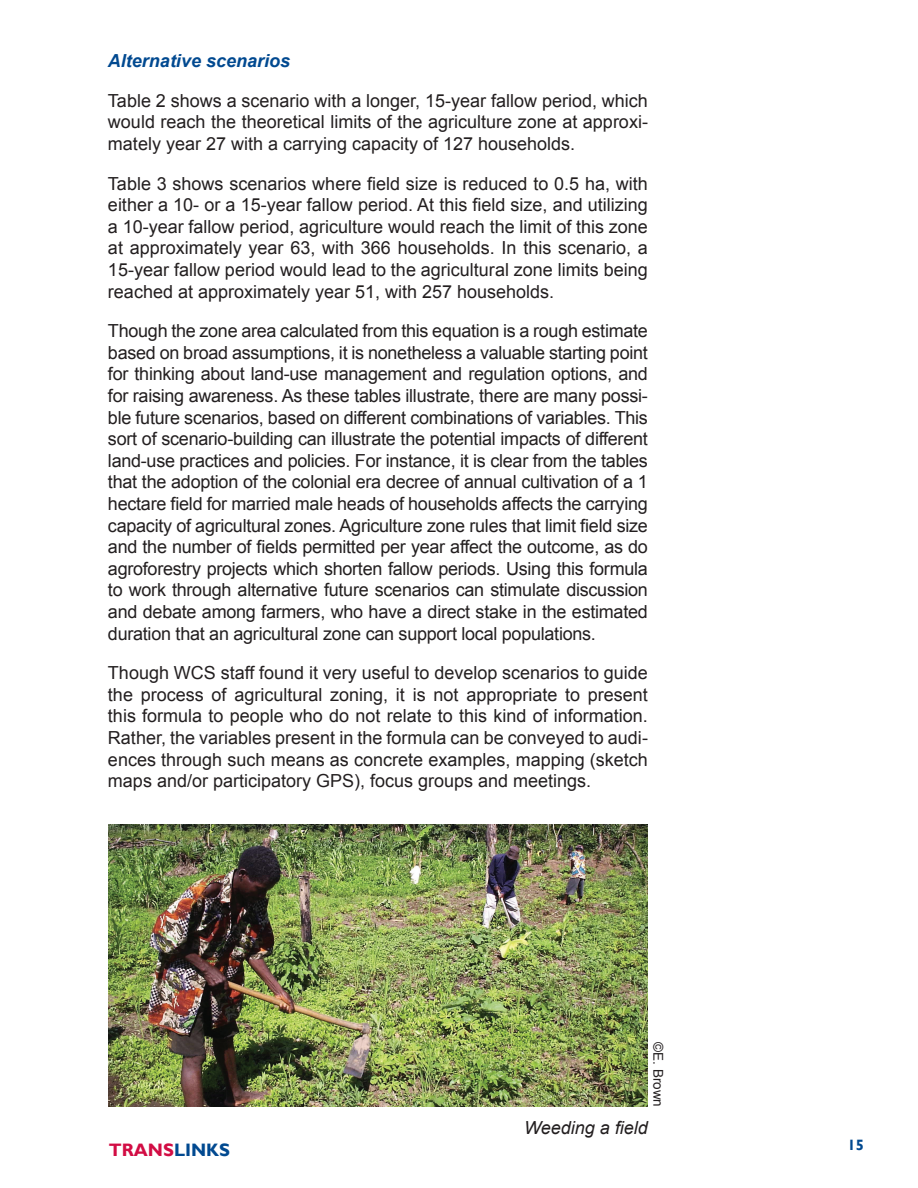
<style>
.page{position:relative;width:918px;height:1188px;background:#fff}
.page>*{position:absolute;margin:0;border:0;box-sizing:border-box;transform-origin:0 0}
.t1{font:18px/21.6px "Arial";color:#231f20;text-align:justify}
.t2{font:italic 700 18px "Arial";color:#014990}
.t3{font:italic 18px "Arial";color:#231f20}
.t4{font:700 18px "Gill Sans";color:#d20d44}
.t5{font:700 15px "Gill Sans";color:#014990}
.t6{font:13.5px "Arial";color:#231f20}
.s1{color:#014990}
</style>
<div class="page">
<img style="left:108px;top:824px;width:540px;height:283px">
<p class="t2" style="left:108px;top:49px;width:184px">Alternative scenarios</p>
<p class="t1" style="left:108px;top:90px;width:541px">Table 2 shows a scenario with a longer, 15-year fallow period, which would reach the theoretical limits of the agriculture zone at approxi&shy;mately year 27 with a carrying capacity of 127 households.</p>
<p class="t1" style="left:108px;top:173px;width:541px">Table 3 shows scenarios where field size is reduced to 0.5 ha, with either a 10- or a 15-year fallow period. At this field size, and utilizing a 10-year fallow period, agriculture would reach the limit of this zone at approximately year 63, with 366 households. In this scenario, a 15-year fallow period would lead to the agricultural zone limits being reached at approximately year 51, with 257 households.</p>
<p class="t1" style="left:108px;top:320px;width:542px">Though the zone area calculated from this equation is a rough estimate based on broad assumptions, it is nonetheless a valuable starting point for thinking about land-use management and regulation options, and for raising awareness. As these tables illustrate, there are many possi&shy;ble future scenarios, based on different combinations of variables. This sort of scenario-building can illustrate the potential impacts of different land-use practices and policies. For instance, it is clear from the tables that the adoption of the colonial era decree of annual cultivation of a 1 hectare field for married male heads of households affects the carrying capacity of agricultural zones. Agriculture zone rules that limit field size and the number of fields permitted per year affect the outcome, as do agroforestry projects which shorten fallow periods. Using this formula to work through alternative future scenarios can stimulate discussion and debate among farmers, who have a direct stake in the estimated duration that an agricultural zone can support local populations.</p>
<p class="t1" style="left:108px;top:662px;width:541px">Though WCS staff found it very useful to develop scenarios to guide the process of agricultural zoning, it is not appropriate to present this formula to people who do not relate to this kind of information.<br>Rather, the variables present in the formula can be conveyed to audi&shy;ences through such means as concrete examples, mapping (sketch maps and/or participatory GPS), focus groups and meetings.</p>
<p class="t6" style="left:667px;top:1042px;width:66px;rotate:90deg">©E. Brown</p>
<p class="t4" style="left:109px;top:1139px;width:123px">TRANS<span class="s1">LINKS</span></p>
<p class="t3" style="left:524px;top:1116px;width:125px">Weeding a field</p>
<p class="t5" style="left:847px;top:1136px;width:18px">15</p>
</div>
